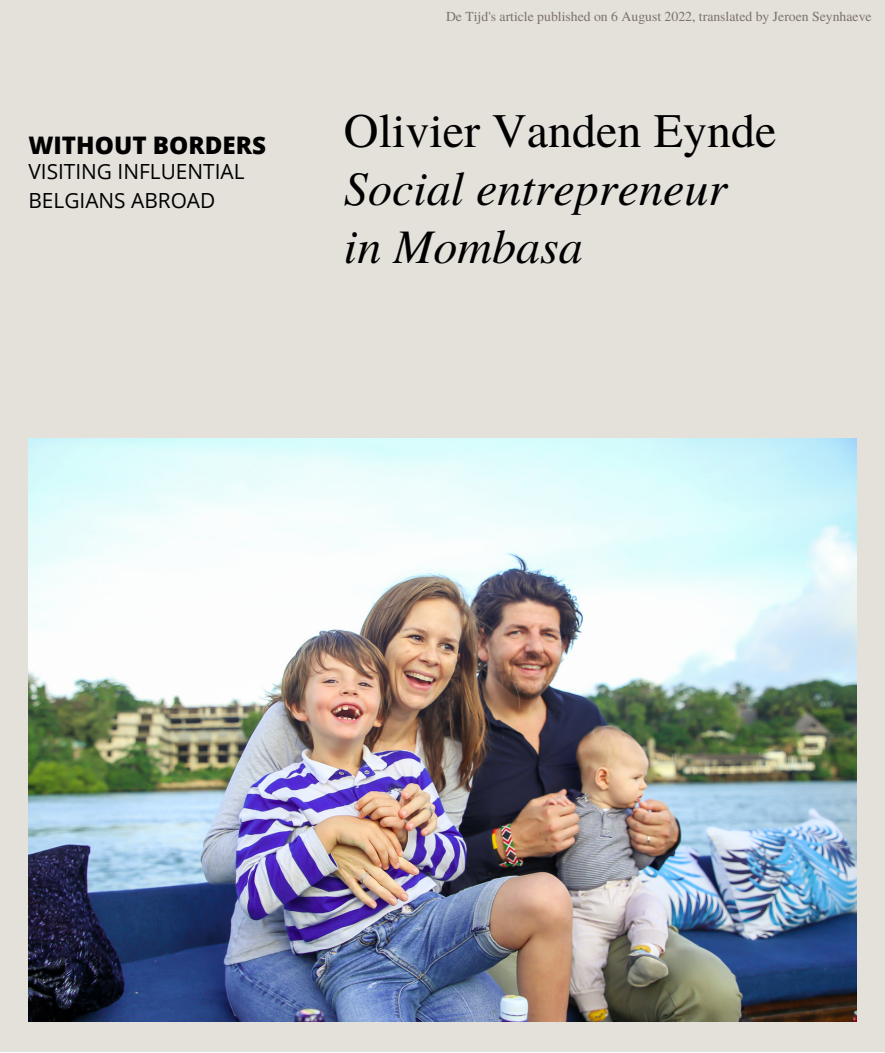
<style>
.page{position:relative;width:885px;height:1053px;background:#fff}
.page>*{position:absolute;margin:0;border:0;box-sizing:border-box;transform-origin:0 0}
.t1{font:italic 48.12px/58.1px "Te X Gyre Termes";color:#000}
.t2{font:48.12px "Te X Gyre Termes";color:#000}
.t3{font:800 24.12px "Open Sans";color:#000}
.t4{font:20.88px/29px "Open Sans";color:#000}
.t5{font:13.75px "Te X Gyre Termes";color:#7c726b}
</style>
<div class="page">
<div style="left:0;top:0;width:885px;height:1052px;background:#e4e0da"></div>
<img style="left:28px;top:439px;width:828px;height:582px">
<h2 class="t3" style="left:28px;top:128px;width:239px">WITHOUT BORDERS</h2>
<h3 class="t4" style="left:28px;top:157px;width:218px">VISITING INFLUENTIAL<br>BELGIANS ABROAD</h3>
<p class="t5" style="left:446px;top:7px;width:427px">De Tijd's article published on 6 August 2022, translated by Jeroen Seynhaeve</p>
<h1 class="t2" style="left:344px;top:96px;width:434px">Olivier Vanden Eynde</h1>
<h1 class="t1" style="left:344px;top:156px;width:385px">Social entrepreneur in Mombasa</h1>
</div>
